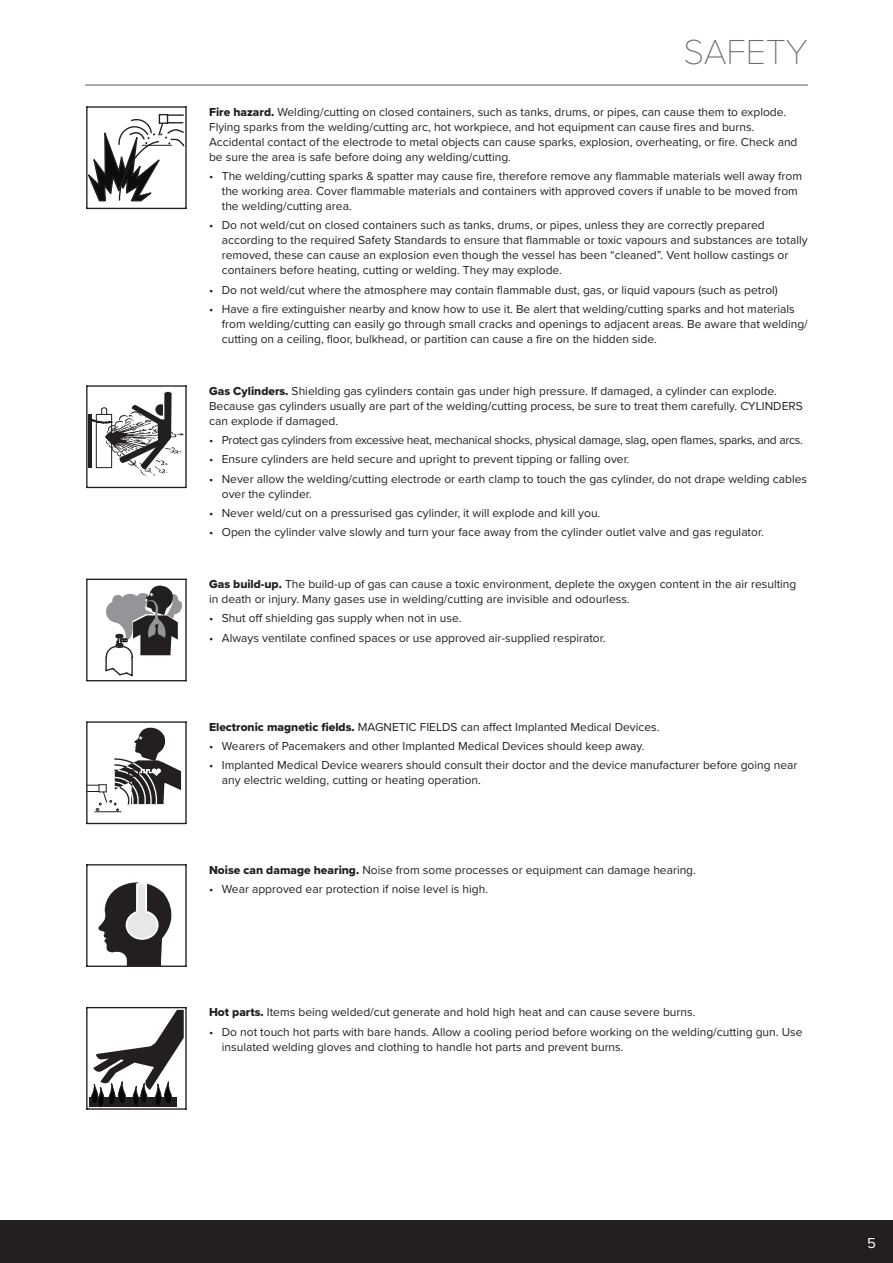
<style>
.page{position:relative;width:893px;height:1263px;background:#fff}
.page>*{position:absolute;margin:0;border:0;box-sizing:border-box;transform-origin:0 0}
.t1{font:100 36px "Proxima Nova T";color:#6c6d70}
.t2{font:15px "Proxima Nova";color:#fff}
.t3{font:12px/15px "Proxima Nova";color:#231f20}
.t4{font:12px "Proxima Nova";letter-spacing:-.02em;color:#231f20}
.s1{font-family:"Proxima Nova Extrabld"}
</style>
<div class="page">
<hr style="left:85px;top:84px;width:723px;height:2px;background:#6c6d70">
<hr style="left:87px;top:106px;width:99px;height:2px;background:#231f20">
<hr style="left:185px;top:107px;width:2px;height:101px;background:#231f20">
<hr style="left:87px;top:208px;width:99px;height:1px;background:#231f20">
<hr style="left:86px;top:107px;width:2px;height:101px;background:#231f20">
<svg style="left:86px;top:113px;width:100px;height:90px"></svg>
<hr style="left:87px;top:385px;width:99px;height:2px;background:#231f20">
<hr style="left:185px;top:386px;width:2px;height:101px;background:#231f20">
<hr style="left:87px;top:487px;width:99px;height:1px;background:#231f20">
<hr style="left:86px;top:386px;width:2px;height:101px;background:#231f20">
<svg style="left:131px;top:392px;width:41px;height:19px"></svg>
<svg style="left:91px;top:407px;width:17px;height:61px"></svg>
<hr style="left:88px;top:414px;width:3px;height:54px;background:#231f20">
<img style="left:105px;top:411px;width:79px;height:65px">
<hr style="left:87px;top:579px;width:99px;height:1px;background:#231f20">
<hr style="left:185px;top:579px;width:2px;height:102px;background:#231f20">
<hr style="left:87px;top:680px;width:99px;height:1px;background:#231f20">
<hr style="left:86px;top:579px;width:2px;height:102px;background:#231f20">
<svg style="left:105px;top:585px;width:77px;height:92px"></svg>
<hr style="left:87px;top:721px;width:99px;height:2px;background:#231f20">
<hr style="left:185px;top:722px;width:2px;height:101px;background:#231f20">
<hr style="left:87px;top:823px;width:99px;height:1px;background:#231f20">
<hr style="left:86px;top:722px;width:2px;height:101px;background:#231f20">
<svg style="left:87px;top:726px;width:94px;height:86px"></svg>
<hr style="left:87px;top:864px;width:99px;height:1px;background:#231f20">
<hr style="left:185px;top:865px;width:2px;height:101px;background:#231f20">
<hr style="left:87px;top:965px;width:99px;height:2px;background:#231f20">
<hr style="left:86px;top:865px;width:2px;height:101px;background:#231f20">
<div style="left:128px;top:954px;width:32px;height:11px;background:#231f20"></div>
<svg style="left:98px;top:882px;width:74px;height:77px"></svg>
<hr style="left:87px;top:1007px;width:99px;height:1px;background:#231f20">
<hr style="left:185px;top:1007px;width:2px;height:102px;background:#231f20">
<hr style="left:87px;top:1108px;width:99px;height:2px;background:#231f20">
<hr style="left:86px;top:1007px;width:2px;height:102px;background:#231f20">
<div style="left:89px;top:1098px;width:88px;height:9px;background:#231f20"></div>
<svg style="left:90px;top:1010px;width:94px;height:96px"></svg>
<div style="left:0;top:1220px;width:893px;height:43px;background:#231f20"></div>
<h1 class="t1" style="left:683px;top:25px;width:126px">SAFETY</h1>
<p class="t3" style="left:209px;top:104px;width:590px"><span class="s1">Fire hazard.</span> Welding/cutting on closed containers, such as tanks, drums, or pipes, can cause them to explode.<br>Flying sparks from the welding/cutting arc, hot workpiece, and hot equipment can cause fires and burns.<br>Accidental contact of the electrode to metal objects can cause sparks, explosion, overheating, or fire. Check and be sure the area is safe before doing any welding/cutting.</p>
<p class="t3" style="left:222px;top:168px;width:582px;text-indent:-13px">• The welding/cutting sparks &amp; spatter may cause fire, therefore remove any flammable materials well away from the working area. Cover flammable materials and containers with approved covers if unable to be moved from the welding/cutting area.</p>
<p class="t3" style="left:222px;top:217px;width:587px;text-indent:-13px">• Do not weld/cut on closed containers such as tanks, drums, or pipes, unless they are correctly prepared according to the required Safety Standards to ensure that flammable or toxic vapours and substances are totally removed, these can cause an explosion even though the vessel has been “cleaned”. Vent hollow castings or containers before heating, cutting or welding. They may explode.</p>
<p class="t3" style="left:209px;top:281px;width:570px">• Do not weld/cut where the atmosphere may contain flammable dust, gas, or liquid vapours (such as petrol)</p>
<p class="t3" style="left:222px;top:301px;width:587px;text-indent:-13px">• Have a fire extinguisher nearby and know how to use it. Be alert that welding/cutting sparks and hot materials from welding/cutting can easily go through small cracks and openings to adjacent areas. Be aware that welding/ cutting on a ceiling, floor, bulkhead, or partition can cause a fire on the hidden side.</p>
<p class="t3" style="left:209px;top:383px;width:595px"><span class="s1">Gas Cylinders.</span> Shielding gas cylinders contain gas under high pressure. If damaged, a cylinder can explode.<br>Because gas cylinders usually are part of the welding/cutting process, be sure to treat them carefully. CYLINDERS can explode if damaged.</p>
<p class="t4" style="left:209px;top:431px;width:595px">• Protect gas cylinders from excessive heat, mechanical shocks, physical damage, slag, open flames, sparks, and arcs.</p>
<p class="t3" style="left:209px;top:451px;width:422px">• Ensure cylinders are held secure and upright to prevent tipping or falling over.</p>
<p class="t3" style="left:222px;top:470px;width:587px;text-indent:-13px">• Never allow the welding/cutting electrode or earth clamp to touch the gas cylinder, do not drape welding cables over the cylinder.</p>
<p class="t3" style="left:209px;top:505px;width:393px">• Never weld/cut on a pressurised gas cylinder, it will explode and kill you.</p>
<p class="t3" style="left:209px;top:524px;width:556px">• Open the cylinder valve slowly and turn your face away from the cylinder outlet valve and gas regulator.</p>
<p class="t3" style="left:209px;top:576px;width:589px"><span class="s1">Gas build-up.</span> The build-up of gas can cause a toxic environment, deplete the oxygen content in the air resulting in death or injury. Many gases use in welding/cutting are invisible and odourless.</p>
<p class="t3" style="left:209px;top:610px;width:254px">• Shut off shielding gas supply when not in use.</p>
<p class="t3" style="left:209px;top:629px;width:398px">• Always ventilate confined spaces or use approved air-supplied respirator.</p>
<p class="t3" style="left:209px;top:719px;width:452px"><span class="s1">Electronic magnetic fields.</span> MAGNETIC FIELDS can affect Implanted Medical Devices.</p>
<p class="t3" style="left:209px;top:738px;width:437px">• Wearers of Pacemakers and other Implanted Medical Devices should keep away.</p>
<p class="t3" style="left:222px;top:757px;width:577px;text-indent:-13px">• Implanted Medical Device wearers should consult their doctor and the device manufacturer before going near any electric welding, cutting or heating operation.</p>
<p class="t3" style="left:209px;top:861px;width:488px"><span class="s1">Noise can damage hearing.</span> Noise from some processes or equipment can damage hearing.</p>
<p class="t3" style="left:209px;top:881px;width:281px">• Wear approved ear protection if noise level is high.</p>
<p class="t3" style="left:209px;top:1004px;width:488px"><span class="s1">Hot parts.</span> Items being welded/cut generate and hold high heat and can cause severe burns.</p>
<p class="t3" style="left:222px;top:1023px;width:582px;text-indent:-13px">• Do not touch hot parts with bare hands. Allow a cooling period before working on the welding/cutting gun. Use insulated welding gloves and clothing to handle hot parts and prevent burns.</p>
<p class="t2" style="left:867px;top:1231px;width:10px">5</p>
</div>
